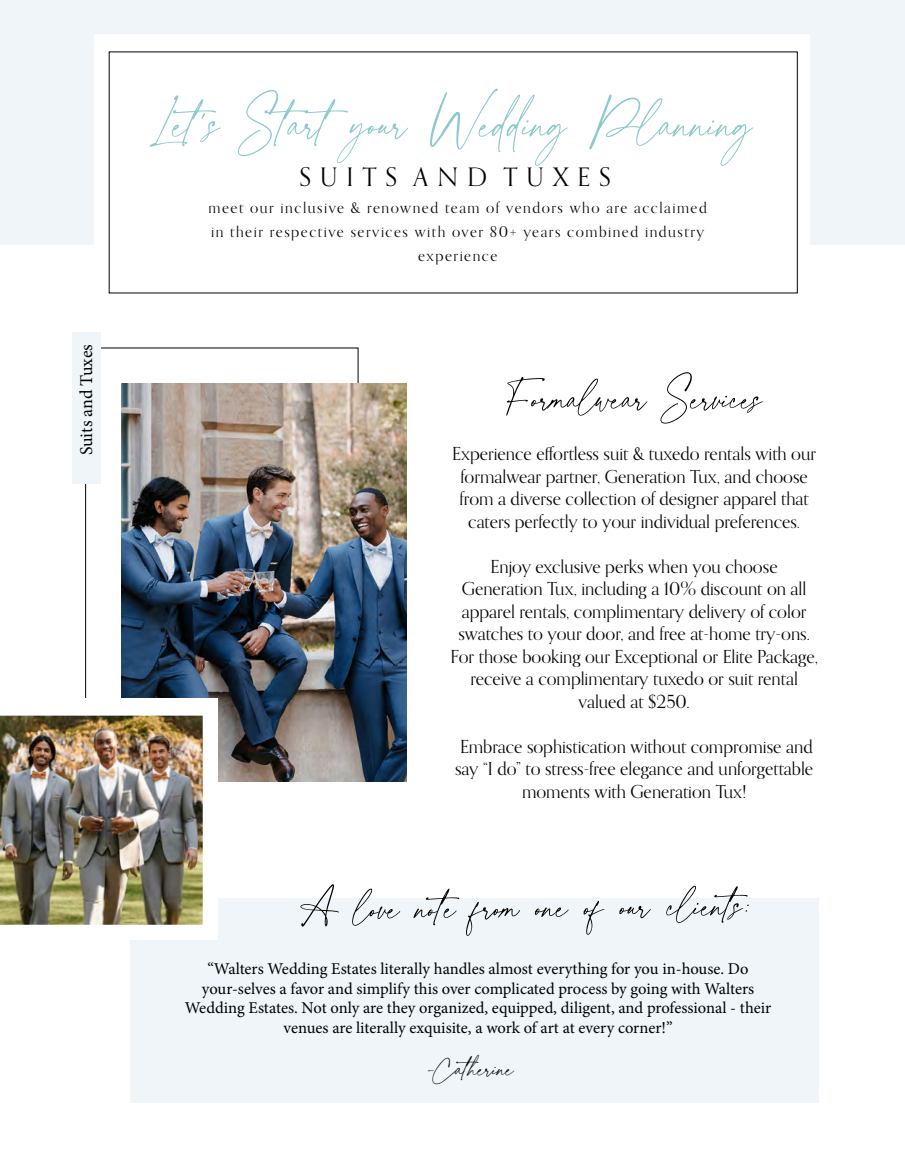
<style>
.page{position:relative;width:905px;height:1175px;background:#fff}
.page>*{position:absolute;margin:0;border:0;box-sizing:border-box;transform-origin:0 0}
.t1{font:87px "Adorn Story Script";color:#8cc9cd}
.t2{font:67.5px "Adorn Story Script";color:#000}
.t3{font:45px "Adorn Story Script";color:#000}
.t4{font:25.5px "Orpheus Pro";color:#000}
.t5{font:18px/22.5px "Orpheus Pro";color:#000;text-align:center}
.t6{font:18px "Minion Pro";letter-spacing:-.005em;color:#000}
.t7{font:16.5px/19.8px "Minion Pro";letter-spacing:-.005em;color:#000;text-align:center}
.t8{font:15px/24px "Orpheus Pro";letter-spacing:.1em;color:#000;text-align:center}
</style>
<div class="page">
<div style="left:130px;top:898px;width:688px;height:204px;background:#eff5f8"></div>
<img style="left:121px;top:384px;width:285px;height:397px">
<div style="left:5px;top:698px;width:212px;height:241px;background:#fff"></div>
<img style="left:0;top:715px;width:203px;height:209px">
<div style="left:0;top:0;width:904px;height:244px;background:#eff5f8"></div>
<div style="left:94px;top:34px;width:716px;height:279px;background:#fff"></div>
<div style="left:72px;top:332px;width:28px;height:151px;background:#eff5f8"></div>
<p class="t6" style="left:74px;top:455px;width:113px;rotate:-90deg">Suits and Tuxes</p>
<h1 class="t1" style="left:152px;top:79px;width:602px">Let’s Start your Wedding Planning</h1>
<h3 class="t4" style="left:299px;top:162px;width:312px">S U I T S A N D T U X E S</h3>
<p class="t8" style="left:208px;top:195px;width:500px">meet our inclusive &amp; renowned team of vendors who are acclaimed in their respective services with over 80+ years combined industry experience</p>
<h2 class="t2" style="left:506px;top:364px;width:258px">Formalwear Services</h2>
<p class="t5" style="left:452px;top:442px;width:365px">Experience effortless suit &amp; tuxedo rentals with our formalwear partner, Generation Tux, and choose from a diverse collection of designer apparel that caters perfectly to your individual preferences.</p>
<p class="t5" style="left:450px;top:555px;width:369px">Enjoy exclusive perks when you choose Generation Tux, including a 10% discount on all apparel rentals, complimentary delivery of color swatches to your door, and free at-home try-ons.<br>For those booking our Exceptional or Elite Package, receive a complimentary tuxedo or suit rental valued at $250.</p>
<p class="t5" style="left:455px;top:735px;width:359px">Embrace sophistication without compromise and say “I do” to stress-free elegance and unforgettable moments with Generation Tux!</p>
<h2 class="t2" style="left:300px;top:876px;width:452px;rotate:-1deg">A love note from one of our clients:</h2>
<p class="t7" style="left:185px;top:958px;width:588px">“Walters Wedding Estates literally handles almost everything for you in-house. Do your-selves a favor and simplify this over complicated process by going with Walters Wedding Estates. Not only are they organized, equipped, diligent, and professional - their venues are literally exquisite, a work of art at every corner!”</p>
<h3 class="t3" style="left:427px;top:1045px;width:89px">-Catherine</h3>
</div>
